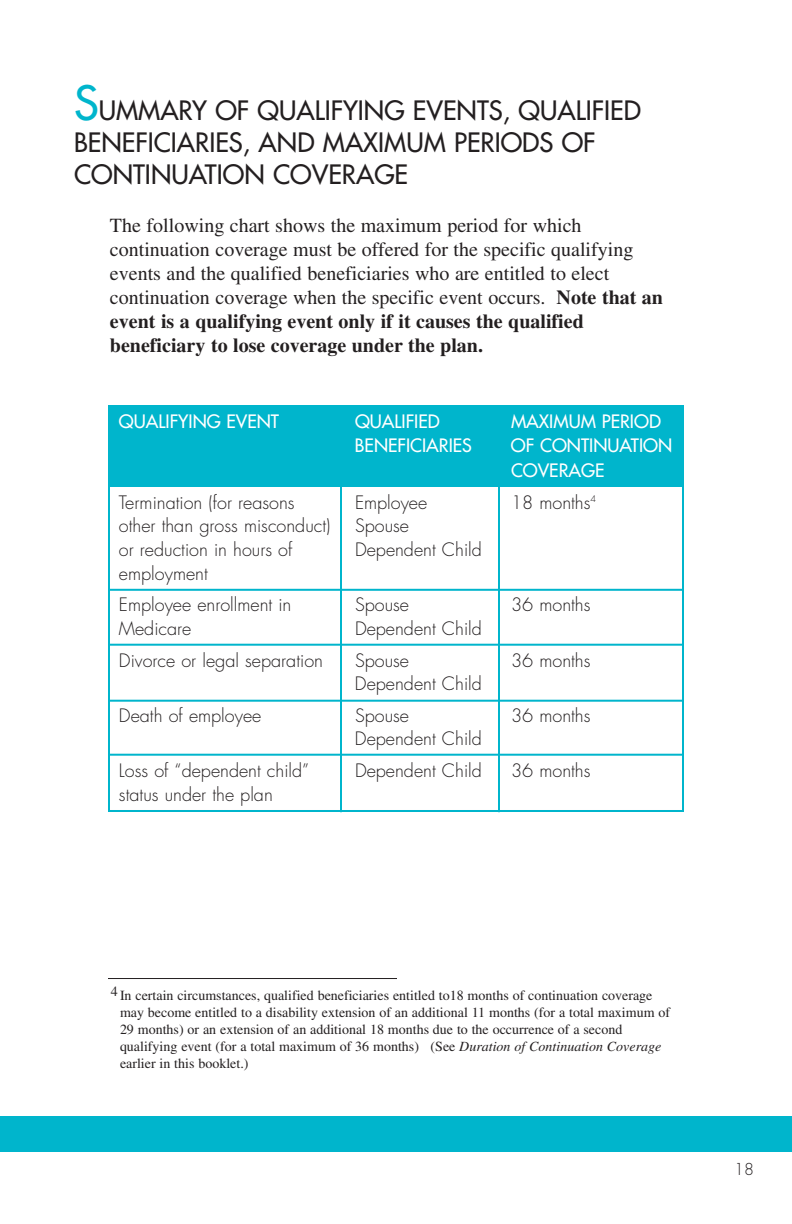
<style>
.page{position:relative;width:792px;height:1224px;background:#fff}
.page>*{position:absolute;margin:0;border:0;box-sizing:border-box;transform-origin:0 0}
.t1{font:26px/32px "Futura";color:#231f20}
.t2{font:20px/24px "Times";color:#231f20}
.t3{font:300 18px/31.6px "Futura";color:#231f20}
.t4{font:18px/24.6px "Futura";color:#fff}
.t5{font:300 16px "Futura";color:#231f20}
.t6{font:14px/16.8px "Times";color:#231f20}
.s1{font-size:46px;color:#00b5cc}
.s2{font-weight:700}
.s3{font-style:italic}
</style>
<div class="page">
<div style="left:0;top:1116px;width:792px;height:36px;background:#00b5cc"></div>
<div style="left:109px;top:406px;width:573px;height:81px;background:#00b5cc"></div>
<hr style="left:340px;top:479px;width:2px;height:333px;background:#00b5cc">
<hr style="left:498px;top:477px;width:2px;height:335px;background:#00b5cc">
<hr style="left:109px;top:589px;width:574px;height:2px;background:#00b5cc">
<hr style="left:109px;top:644px;width:574px;height:2px;background:#00b5cc">
<hr style="left:109px;top:700px;width:574px;height:2px;background:#00b5cc">
<hr style="left:109px;top:754px;width:574px;height:2px;background:#00b5cc">
<hr style="left:108px;top:978px;width:289px;height:1px;background:#231f20">
<h1 class="t1" style="left:74px;top:96px;width:569px"><span class="s1">S</span>UMMARY OF QUALIFYING EVENTS, QUALIFIED<br>BENEFICIARIES, AND MAXIMUM PERIODS OF<br>CONTINUATION COVERAGE</h1>
<p class="t2" style="left:110px;top:215px;width:555px">The following chart shows the maximum period for which continuation coverage must be offered for the specific qualifying events and the qualified beneficiaries who are entitled to elect continuation coverage when the specific event occurs. <span class="s2">Note that an event is a qualifying event only if it causes the qualified beneficiary to lose coverage under the plan.</span></p>
<p class="t4" style="left:119px;top:410px;width:162px">QUALIFYING EVENT</p>
<p class="t4" style="left:355px;top:410px;width:86px">QUALIFIED</p>
<p class="t4" style="left:511px;top:410px;width:151px">MAXIMUM PERIOD</p>
<p class="t4" style="left:355px;top:435px;width:118px">BENEFICIARIES</p>
<p class="t4" style="left:511px;top:435px;width:163px">OF CONTINUATION<br>COVERAGE</p>
<p class="t3" style="left:119px;top:488px;width:177px">Termination (for reasons</p>
<p class="t3" style="left:355px;top:488px;width:74px">Employee</p>
<p class="t3" style="left:511px;top:488px;width:87px">18 months<sup>4</sup></p>
<p class="t3" style="left:119px;top:512px;width:213px">other than gross misconduct)</p>
<p class="t3" style="left:355px;top:512px;width:56px">Spouse</p>
<p class="t3" style="left:119px;top:535px;width:175px">or reduction in hours of</p>
<p class="t3" style="left:355px;top:535px;width:128px">Dependent Child</p>
<p class="t3" style="left:119px;top:559px;width:174px">employment<br>Employee enrollment in</p>
<p class="t3" style="left:355px;top:590px;width:56px">Spouse</p>
<p class="t3" style="left:511px;top:590px;width:81px">36 months</p>
<p class="t3" style="left:119px;top:614px;width:74px">Medicare</p>
<p class="t3" style="left:355px;top:614px;width:128px">Dependent Child</p>
<p class="t3" style="left:119px;top:646px;width:206px">Divorce or legal separation</p>
<p class="t3" style="left:355px;top:646px;width:56px">Spouse</p>
<p class="t3" style="left:511px;top:646px;width:81px">36 months</p>
<p class="t3" style="left:355px;top:669px;width:128px">Dependent Child</p>
<p class="t3" style="left:119px;top:701px;width:144px">Death of employee</p>
<p class="t3" style="left:355px;top:701px;width:56px">Spouse</p>
<p class="t3" style="left:511px;top:701px;width:81px">36 months</p>
<p class="t3" style="left:355px;top:725px;width:128px">Dependent Child</p>
<p class="t3" style="left:119px;top:756px;width:192px">Loss of “dependent child”</p>
<p class="t3" style="left:355px;top:756px;width:128px">Dependent Child</p>
<p class="t3" style="left:511px;top:756px;width:81px">36 months</p>
<p class="t3" style="left:119px;top:780px;width:155px">status under the plan</p>
<p class="t6" style="left:120px;top:989px;width:552px;text-indent:-9px">4 In certain circumstances, qualified beneficiaries entitled to18 months of continuation coverage may become entitled to a disability extension of an additional 11 months (for a total maximum of 29 months) or an extension of an additional 18 months due to the occurrence of a second qualifying event (for a total maximum of 36 months) (See <span class="s3">Duration of Continuation Coverage </span>earlier in this booklet.)</p>
<p class="t5" style="left:734px;top:1162px;width:21px">18</p>
</div>
